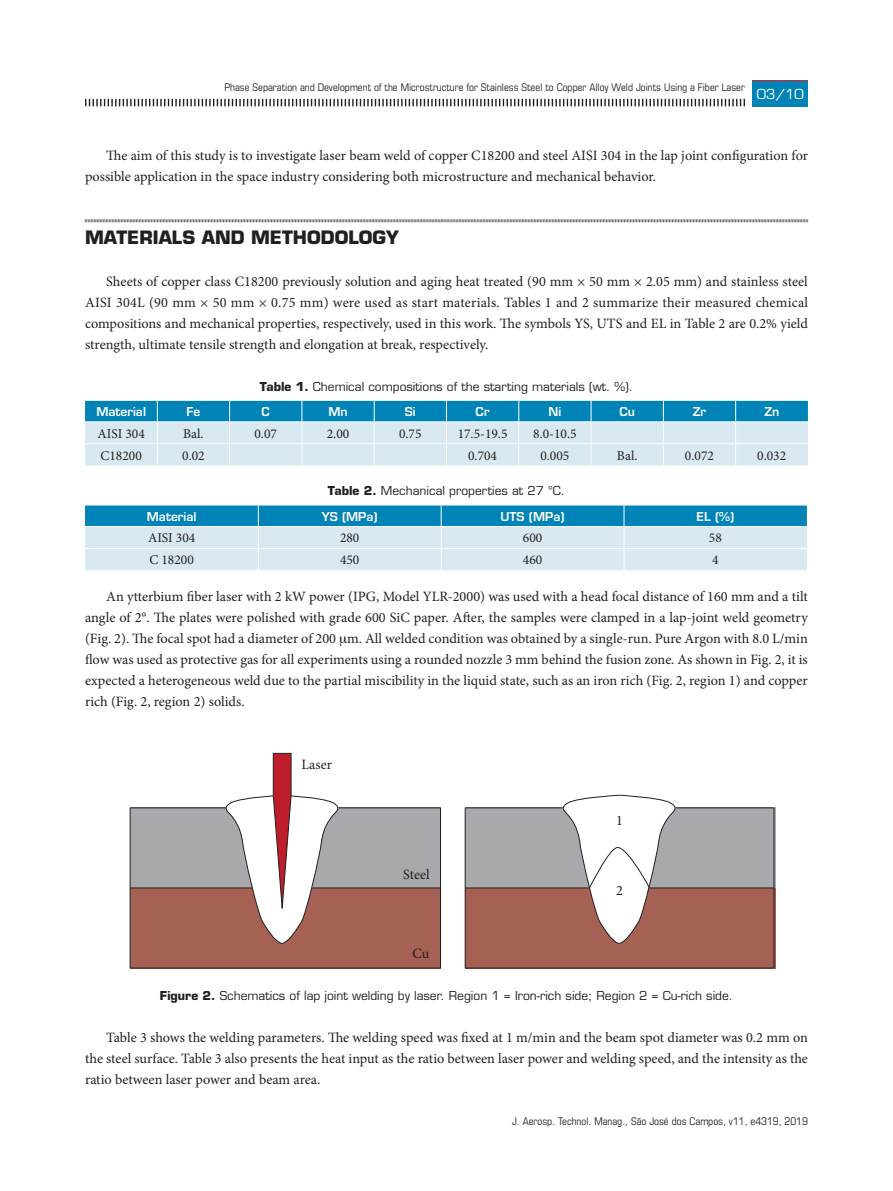
<style>
.page{position:relative;width:893px;height:1191px;background:#fff}
.page>*{position:absolute;margin:0;border:0;box-sizing:border-box;transform-origin:0 0}
.t1{font:700 18px "Eurostile LT Std";color:#231f20}
.t2{font:14.25px/21px "Minion Pro";color:#231f20;text-align:justify}
.t3{font:13.5px "Minion Pro";color:#231f20}
.t4{font:13.5px "Eurostile LT Std";color:#fff}
.t5{font:12px "Eurostile LT Std";color:#231f20}
.t6{font:600 12px "Eurostile LT Std";color:#fff}
.t7{font:condensed 10.5px "Eurostile LT Std";color:#231f20}
.s1{font-weight:700}
</style>
<div class="page">
<svg style="left:85px;top:99px;width:660px;height:7px"></svg>
<div style="left:753px;top:81px;width:55px;height:25px;background:#0083b6"></div>
<svg style="left:85px;top:219px;width:723px;height:4px;background:#b4b5b6"></svg>
<svg style="left:85px;top:401px;width:723px;height:64px;background:#96cadf"></svg>
<svg style="left:85px;top:505px;width:722px;height:65px;background:#95c9df"></svg>
<div style="left:130px;top:888px;width:310px;height:80px;background:#a56153"></div>
<div style="left:130px;top:808px;width:310px;height:80px;background:#a8a9ad"></div>
<div style="left:465px;top:888px;width:311px;height:80px;background:#a56153"></div>
<div style="left:465px;top:808px;width:311px;height:80px;background:#a8a9ad"></div>
<hr style="left:130px;top:808px;width:1px;height:160px;background:#231f20">
<hr style="left:440px;top:808px;width:1px;height:160px;background:#231f20">
<hr style="left:773px;top:808px;width:1px;height:160px;background:#231f20">
<hr style="left:130px;top:967px;width:310px;height:1px;background:#231f20">
<hr style="left:465px;top:967px;width:309px;height:1px;background:#231f20">
<hr style="left:465px;top:808px;width:1px;height:160px;background:#231f20">
<hr style="left:130px;top:807px;width:96px;height:1px;background:#231f20">
<hr style="left:339px;top:807px;width:101px;height:1px;background:#231f20">
<hr style="left:465px;top:807px;width:97px;height:1px;background:#231f20">
<hr style="left:676px;top:807px;width:98px;height:1px;background:#231f20">
<hr style="left:312px;top:887px;width:128px;height:1px;background:#231f20">
<hr style="left:130px;top:887px;width:122px;height:1px;background:#231f20">
<hr style="left:465px;top:887px;width:124px;height:1px;background:#231f20">
<hr style="left:650px;top:887px;width:124px;height:1px;background:#231f20">
<svg style="left:220px;top:752px;width:124px;height:192px"></svg>
<svg style="left:557px;top:794px;width:124px;height:150px"></svg>
<p class="t7" style="left:225px;top:81px;width:522px">Phase Separation and Development of the Microstructure for Stainless Steel to Copper Alloy Weld Joints Using a Fiber Laser</p>
<p class="t4" style="left:763px;top:85px;width:36px">xx/xx</p>
<p class="t4" style="left:757px;top:86px;width:49px">03 10</p>
<p class="t2" style="left:85px;top:144px;width:724px;text-indent:21px">The aim of this study is to investigate laser beam weld of copper C18200 and steel AISI 304 in the lap joint configuration for possible application in the space industry considering both microstructure and mechanical behavior.</p>
<p class="t1" style="left:85px;top:226px;width:315px">MATERIALS AND METHODOLOGY</p>
<p class="t2" style="left:85px;top:270px;width:725px;text-indent:21px">Sheets of copper class C18200 previously solution and aging heat treated (90 mm × 50 mm × 2.05 mm) and stainless steel AISI 304L (90 mm × 50 mm × 0.75 mm) were used as start materials. Tables 1 and 2 summarize their measured chemical compositions and mechanical properties, respectively, used in this work. The symbols YS, UTS and EL in Table 2 are 0.2% yield strength, ultimate tensile strength and elongation at break, respectively.</p>
<p class="t5" style="left:260px;top:379px;width:375px"><span class="s1">Table 1.</span> Chemical compositions of the starting materials (wt. %).</p>
<p class="t6" style="left:96px;top:404px;width:51px">Material</p>
<p class="t6" style="left:187px;top:404px;width:15px">Fe</p>
<p class="t6" style="left:262px;top:404px;width:10px">C</p>
<p class="t6" style="left:328px;top:404px;width:21px">Mn</p>
<p class="t6" style="left:405px;top:404px;width:12px">Si</p>
<p class="t6" style="left:476px;top:404px;width:16px">Cr</p>
<p class="t6" style="left:549px;top:404px;width:14px">Ni</p>
<p class="t6" style="left:619px;top:404px;width:17px">Cu</p>
<p class="t6" style="left:693px;top:404px;width:15px">Zr</p>
<p class="t6" style="left:764px;top:404px;width:16px">Zn</p>
<p class="t3" style="left:98px;top:424px;width:49px">AISI 304</p>
<p class="t3" style="left:183px;top:424px;width:22px">Bal.</p>
<p class="t3" style="left:254px;top:424px;width:24px">0.07</p>
<p class="t3" style="left:327px;top:424px;width:24px">2.00</p>
<p class="t3" style="left:399px;top:424px;width:24px">0.75</p>
<p class="t3" style="left:458px;top:424px;width:51px">17.5-19.5</p>
<p class="t3" style="left:533px;top:424px;width:45px">8.0-10.5</p>
<p class="t3" style="left:100px;top:446px;width:43px">C18200</p>
<p class="t3" style="left:182px;top:446px;width:24px">0.02</p>
<p class="t3" style="left:468px;top:446px;width:30px">0.704</p>
<p class="t3" style="left:540px;top:446px;width:30px">0.005</p>
<p class="t3" style="left:617px;top:446px;width:22px">Bal.</p>
<p class="t3" style="left:685px;top:446px;width:30px">0.072</p>
<p class="t3" style="left:757px;top:446px;width:30px">0.032</p>
<p class="t5" style="left:328px;top:483px;width:239px"><span class="s1">Table 2.</span> Mechanical properties at 27 °C.</p>
<p class="t6" style="left:147px;top:508px;width:51px">Material</p>
<p class="t6" style="left:322px;top:508px;width:58px">YS (MPa)</p>
<p class="t6" style="left:501px;top:508px;width:66px">UTS (MPa)</p>
<p class="t6" style="left:697px;top:508px;width:39px">EL (%)</p>
<p class="t3" style="left:148px;top:529px;width:49px">AISI 304</p>
<p class="t3" style="left:340px;top:529px;width:21px">280</p>
<p class="t3" style="left:523px;top:529px;width:21px">600</p>
<p class="t3" style="left:709px;top:529px;width:14px">58</p>
<p class="t3" style="left:149px;top:551px;width:46px">C 18200</p>
<p class="t3" style="left:340px;top:551px;width:21px">450</p>
<p class="t3" style="left:523px;top:551px;width:21px">460</p>
<p class="t3" style="left:712px;top:551px;width:8px">4</p>
<p class="t2" style="left:85px;top:585px;width:724px;text-indent:21px">An ytterbium fiber laser with 2 kW power (IPG, Model YLR-2000) was used with a head focal distance of 160 mm and a tilt angle of 2°. The plates were polished with grade 600 SiC paper. After, the samples were clamped in a lap-joint weld geometry (Fig. 2). The focal spot had a diameter of 200 m. All welded condition was obtained by a single-run. Pure Argon with 8.0 L/min flow was used as protective gas for all experiments using a rounded nozzle 3 mm behind the fusion zone. As shown in Fig. 2, it is expected a heterogeneous weld due to the partial miscibility in the liquid state, such as an iron rich (Fig. 2, region 1) and copper rich (Fig. 2, region 2) solids.</p>
<p class="t2" style="left:301px;top:753px;width:32px">Laser</p>
<p class="t2" style="left:403px;top:864px;width:28px">Steel</p>
<p class="t2" style="left:412px;top:943px;width:18px">Cu</p>
<p class="t2" style="left:616px;top:810px;width:8px">1</p>
<p class="t2" style="left:616px;top:880px;width:8px">2</p>
<p class="t5" style="left:160px;top:988px;width:575px"><span class="s1">Figure 2.</span> Schematics of lap joint welding by laser. Region 1 = Iron-rich side; Region 2 = Cu-rich side.</p>
<p class="t2" style="left:85px;top:1026px;width:724px;text-indent:21px">Table 3 shows the welding parameters. The welding speed was fixed at 1 m/min and the beam spot diameter was 0.2 mm on the steel surface. Table 3 also presents the heat input as the ratio between laser power and welding speed, and the intensity as the ratio between laser power and beam area.</p>
<p class="t7" style="left:512px;top:1114px;width:297px">J. Aerosp. Technol. Manag., São José dos Campos, v11, e4319, 2019</p>
</div>
